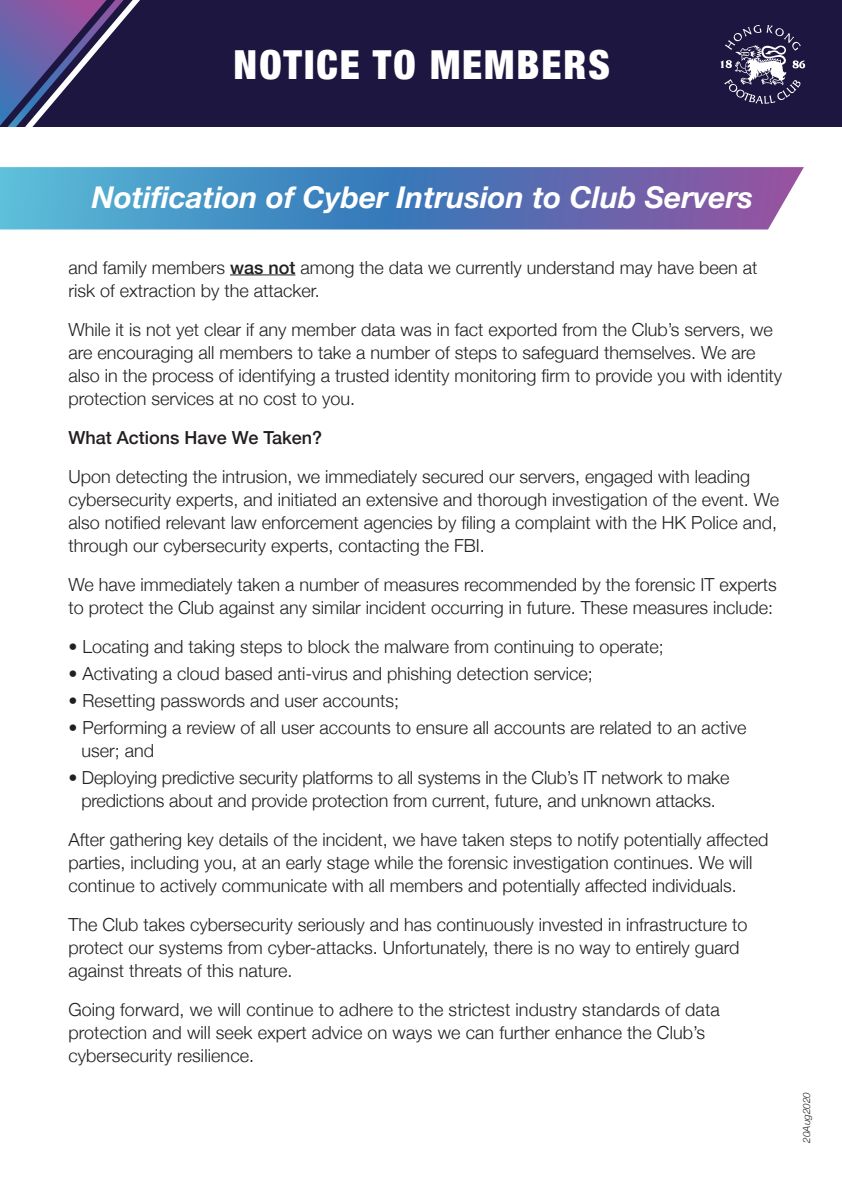
<style>
.page{position:relative;width:842px;height:1191px;background:#fff}
.page>*{position:absolute;margin:0;border:0;box-sizing:border-box;transform-origin:0 0}
.t1{font:900 condensed 40px "Helvetica Neue";letter-spacing:.05em;color:#fff}
.t2{font:italic 700 30px "Helvetica Neue";color:#fff}
.t3{font:300 18px/23px "Helvetica Neue";color:#231f20}
.t4{font:500 18px "Helvetica Neue";color:#231f20}
.t5{font:italic 300 10px "Helvetica Neue";letter-spacing:-.005em;color:#231f20}
.s1{font-weight:500}
</style>
<div class="page">
<div style="left:0;top:0;width:842px;height:127px;background:#1d1640"></div>
<svg style="left:720px;top:25px;width:86px;height:79px"></svg>
<svg style="left:0;top:0;width:140px;height:127px"></svg>
<svg style="left:0;top:167px;width:804px;height:62px;background:#5a82bc"></svg>
<hr style="left:230px;top:274px;width:65px;height:1px;background:#231f20">
<h1 class="t1" style="left:234px;top:32px;width:378px">NOTICE TO MEMBERS</h1>
<h2 class="t2" style="left:92px;top:174px;width:663px">Notification of Cyber Intrusion to Club Servers</h2>
<p class="t3" style="left:68px;top:254px;width:691px">and family members <span class="s1">was not</span> among the data we currently understand may have been at risk of extraction by the attacker.</p>
<p class="t3" style="left:68px;top:316px;width:715px">While it is not yet clear if any member data was in fact exported from the Club’s servers, we are encouraging all members to take a number of steps to safeguard themselves. We are also in the process of identifying a trusted identity monitoring firm to provide you with identity protection services at no cost to you.</p>
<p class="t4" style="left:68px;top:423px;width:255px">What Actions Have We Taken?</p>
<p class="t3" style="left:68px;top:463px;width:712px">Upon detecting the intrusion, we immediately secured our servers, engaged with leading cybersecurity experts, and initiated an extensive and thorough investigation of the event. We also notified relevant law enforcement agencies by filing a complaint with the HK Police and, through our cybersecurity experts, contacting the FBI.</p>
<p class="t3" style="left:68px;top:571px;width:710px">We have immediately taken a number of measures recommended by the forensic IT experts to protect the Club against any similar incident occurring in future. These measures include:</p>
<p class="t3" style="left:68px;top:633px;width:597px">• Locating and taking steps to block the malware from continuing to operate;</p>
<p class="t3" style="left:68px;top:660px;width:526px">• Activating a cloud based anti-virus and phishing detection service;</p>
<p class="t3" style="left:68px;top:687px;width:332px">• Resetting passwords and user accounts;</p>
<p class="t3" style="left:81px;top:714px;width:666px;text-indent:-13px">• Performing a review of all user accounts to ensure all accounts are related to an active user; and</p>
<p class="t3" style="left:68px;top:764px;width:662px;text-align:center">• Deploying predictive security platforms to all systems in the Club’s IT network to make predictions about and provide protection from current, future, and unknown attacks.</p>
<p class="t3" style="left:68px;top:826px;width:702px">After gathering key details of the incident, we have taken steps to notify potentially affected parties, including you, at an early stage while the forensic investigation continues. We will continue to actively communicate with all members and potentially affected individuals.</p>
<p class="t3" style="left:68px;top:911px;width:681px">The Club takes cybersecurity seriously and has continuously invested in infrastructure to protect our systems from cyber-attacks. Unfortunately, there is no way to entirely guard against threats of this nature.</p>
<p class="t3" style="left:68px;top:996px;width:653px">Going forward, we will continue to adhere to the strictest industry standards of data protection and will seek expert advice on ways we can further enhance the Club’s cybersecurity resilience.</p>
<p class="t5" style="left:799px;top:1142px;width:52px;rotate:-90deg">20Aug2020</p>
</div>
